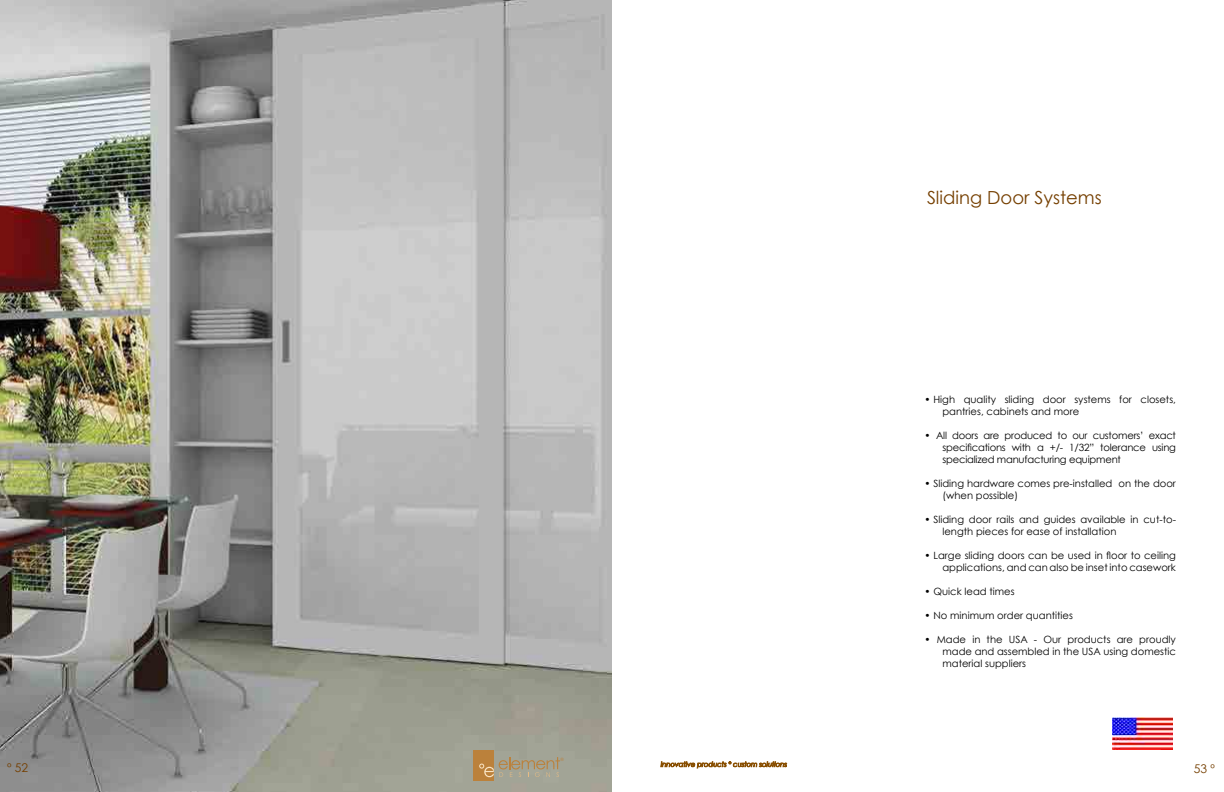
<style>
.page{position:relative;width:1224px;height:792px;background:#fff}
.page>*{position:absolute;margin:0;border:0;box-sizing:border-box;transform-origin:0 0}
.t1{font:18px "Century Gothic";color:#753f00}
.t2{font:12px "Century Gothic";color:#753f00}
.t3{font:10px/12px "Century Gothic";color:#000}
.t4{font:4.4px "Century Gothic";color:#bb813b}
</style>
<div class="page">
<img style="left:0;top:0;width:612px;height:792px">
<svg style="left:660px;top:761px;width:127px;height:8px"></svg>
<div style="left:473px;top:750px;width:21px;height:31px;background:#bb813b"></div>
<svg style="left:479px;top:757px;width:81px;height:20px;background:#ad9c7d"></svg>
<img style="left:1113px;top:717px;width:59px;height:32px">
<h1 class="t1" style="left:927px;top:185px;width:176px">Sliding Door Systems</h1>
<p class="t4" style="left:561px;top:756px;width:5px">®</p>
<p class="t3" style="left:942px;top:394px;width:235px;text-indent:-18px">• High quality sliding door systems for closets, pantries, cabinets and more</p>
<p class="t3" style="left:942px;top:430px;width:235px;text-align:justify;text-indent:-18px">• All doors are produced to our customers’ exact specifications with a +/- 1/32” tolerance using specialized manufacturing equipment</p>
<p class="t3" style="left:942px;top:478px;width:235px;text-indent:-18px">• Sliding hardware comes pre-installed on the door (when possible)</p>
<p class="t3" style="left:942px;top:514px;width:235px;text-indent:-18px">• Sliding door rails and guides available in cut-to&shy;length pieces for ease of installation</p>
<p class="t3" style="left:924px;top:550px;width:253px;text-align:right">• Large sliding doors can be used in floor to ceiling applications, and can also be inset into casework</p>
<p class="t3" style="left:924px;top:586px;width:92px">• Quick lead times</p>
<p class="t3" style="left:924px;top:610px;width:150px">• No minimum order quantities</p>
<p class="t3" style="left:942px;top:634px;width:235px;text-align:justify;text-indent:-18px">• Made in the USA - Our products are proudly made and assembled in the USA using domestic material suppliers</p>
<p class="t2" style="left:7px;top:759px;width:23px">º 52</p>
<p class="t2" style="left:1194px;top:761px;width:23px">53 º</p>
</div>
